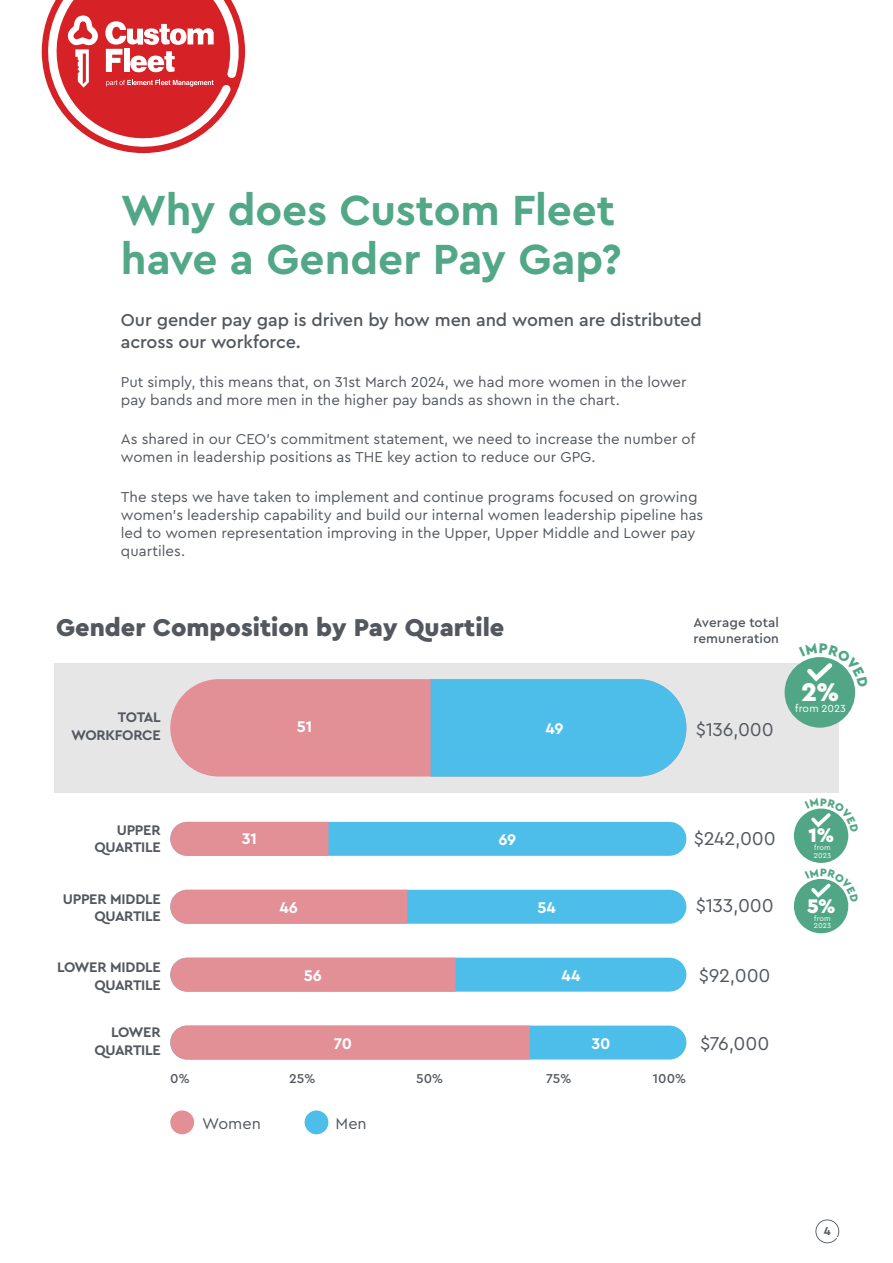
<style>
.page{position:relative;width:893px;height:1263px;background:#fff}
.page>*{position:absolute;margin:0;border:0;box-sizing:border-box;transform-origin:0 0}
.t1{font:700 44.1px/48.8px "Cera Pro";letter-spacing:-.005em;color:#52a886}
.t2{font:900 26.85px "Cera Pro";color:#fff}
.t3{font:900 25.5px "Cera Pro";color:#53585f}
.t4{font:900 20.7px "Cera Pro";color:#fff}
.t5{font:19.5px "Cera Pro";letter-spacing:-.005em;color:#53585f}
.t6{font:500 18px/21.6px "Cera Pro";letter-spacing:-.005em;color:#53585f}
.t7{font:700 16.2px "Cera Pro";letter-spacing:-.01em;color:#fff}
.t8{font:16.2px "Cera Pro";color:#53585f}
.t9{font:15px/18px "Cera Pro";color:#53585f}
.t10{font:700 14.55px/17.5px "Cera Pro";letter-spacing:-.025em;color:#53585f;text-align:right}
.t11{font:500 13.5px/16.2px "Cera Pro";letter-spacing:.005em;color:#53585f}
.t12{font:700 12px "Cera Pro";color:#53585f}
.t13{font:10.8px "Cera Pro";letter-spacing:.005em;color:#fff}
.t14{font:7.5px/7.5px "Cera Pro";letter-spacing:.01em;color:#fff}
</style>
<div class="page">
<svg style="left:815px;top:1219px;width:24px;height:24px"></svg>
<div style="left:55px;top:663px;width:784px;height:130px;background:#e7e6e7"></div>
<div style="left:170px;top:679px;width:516px;height:97px;background:#e38f96;border-radius:49px"></div>
<div style="left:170px;top:822px;width:516px;height:34px;background:#4dbee9;border-radius:17px"></div>
<div style="left:170px;top:890px;width:516px;height:34px;background:#4dbee9;border-radius:17px"></div>
<div style="left:170px;top:958px;width:516px;height:34px;background:#4dbee9;border-radius:17px"></div>
<div style="left:170px;top:1025px;width:516px;height:34px;background:#4dbee9;border-radius:17px"></div>
<div style="left:431px;top:679px;width:255px;height:97px;background:#4dbee9"></div>
<div style="left:170px;top:822px;width:158px;height:34px;background:#e38f96"></div>
<div style="left:170px;top:890px;width:237px;height:34px;background:#e38f96"></div>
<div style="left:170px;top:958px;width:285px;height:34px;background:#e38f96"></div>
<div style="left:170px;top:1025px;width:360px;height:34px;background:#e38f96"></div>
<div style="left:170px;top:1110px;width:24px;height:24px;background:#e38f96;border-radius:50%"></div>
<div style="left:305px;top:1110px;width:23px;height:24px;background:#4dbee9;border-radius:50%"></div>
<svg style="left:42px;top:0;width:203px;height:153px"></svg>
<div style="left:785px;top:657px;width:70px;height:71px;background:#51a785;border-radius:50%"></div>
<div style="left:794px;top:808px;width:54px;height:55px;background:#51a785;border-radius:50%"></div>
<div style="left:794px;top:879px;width:54px;height:54px;background:#51a785;border-radius:50%"></div>
<svg style="left:799px;top:657px;width:56px;height:30px"></svg>
<svg style="left:805px;top:808px;width:43px;height:24px"></svg>
<svg style="left:805px;top:879px;width:43px;height:23px"></svg>
<h1 class="t1" style="left:121px;top:184px;width:502px">Why does Custom Fleet have a Gender Pay Gap?</h1>
<p class="t6" style="left:121px;top:308px;width:582px">Our gender pay gap is driven by how men and women are distributed across our workforce.</p>
<p class="t9" style="left:121px;top:372px;width:567px">Put simply, this means that, on 31st March 2024, we had more women in the lower pay bands and more men in the higher pay bands as shown in the chart.</p>
<p class="t9" style="left:121px;top:430px;width:576px">As shared in our CEO’s commitment statement, we need to increase the number of women in leadership positions as THE key action to reduce our GPG.</p>
<p class="t9" style="left:121px;top:487px;width:584px">The steps we have taken to implement and continue programs focused on growing women’s leadership capability and build our internal women leadership pipeline has led to women representation improving in the Upper, Upper Middle and Lower pay quartiles.</p>
<h3 class="t3" style="left:56px;top:611px;width:450px">Gender Composition by Pay Quartile</h3>
<p class="t11" style="left:693px;top:613px;width:87px">Average total remuneration</p>
<p class="t10" style="left:71px;top:708px;width:91px">TOTAL<br>WORKFORCE</p>
<p class="t7" style="left:297px;top:715px;width:17px">51</p>
<h3 class="t5" style="left:696px;top:716px;width:80px">$136,000</h3>
<p class="t7" style="left:546px;top:718px;width:20px">49</p>
<h2 class="t2" style="left:801px;top:674px;width:40px">2%</h2>
<p class="t13" style="left:795px;top:701px;width:52px">from 2023</p>
<p class="t10" style="left:95px;top:821px;width:68px">UPPER<br>QUARTILE</p>
<p class="t10" style="left:63px;top:890px;width:99px">UPPER MIDDLE<br>QUARTILE</p>
<p class="t10" style="left:57px;top:958px;width:105px">LOWER MIDDLE<br>QUARTILE</p>
<p class="t10" style="left:95px;top:1023px;width:68px">LOWER<br>QUARTILE</p>
<p class="t7" style="left:242px;top:828px;width:17px">31</p>
<p class="t7" style="left:279px;top:897px;width:20px">46</p>
<p class="t7" style="left:498px;top:829px;width:19px">69</p>
<p class="t7" style="left:537px;top:897px;width:20px">54</p>
<h3 class="t5" style="left:694px;top:826px;width:83px">$242,000</h3>
<h3 class="t5" style="left:696px;top:893px;width:79px">$133,000</h3>
<p class="t7" style="left:304px;top:965px;width:20px">56</p>
<p class="t7" style="left:561px;top:965px;width:20px">44</p>
<h3 class="t5" style="left:699px;top:962px;width:73px">$92,000</h3>
<p class="t7" style="left:334px;top:1033px;width:20px">70</p>
<p class="t7" style="left:591px;top:1033px;width:21px">30</p>
<p class="t11" style="left:170px;top:1070px;width:21px">0%</p>
<p class="t11" style="left:289px;top:1070px;width:28px">25%</p>
<p class="t11" style="left:416px;top:1070px;width:29px">50%</p>
<p class="t11" style="left:546px;top:1070px;width:27px">75%</p>
<p class="t11" style="left:653px;top:1070px;width:35px">100%</p>
<h3 class="t5" style="left:700px;top:1031px;width:71px">$76,000</h3>
<p class="t8" style="left:202px;top:1113px;width:60px">Women</p>
<p class="t8" style="left:336px;top:1113px;width:33px">Men</p>
<h3 class="t4" style="left:808px;top:822px;width:27px">1%</h3>
<p class="t14" style="left:814px;top:844px;width:19px">from<br>2023</p>
<h3 class="t4" style="left:807px;top:892px;width:30px">5%</h3>
<p class="t14" style="left:814px;top:914px;width:19px">from<br>2023</p>
<p class="t12" style="left:824px;top:1223px;width:8px">4</p>
</div>
